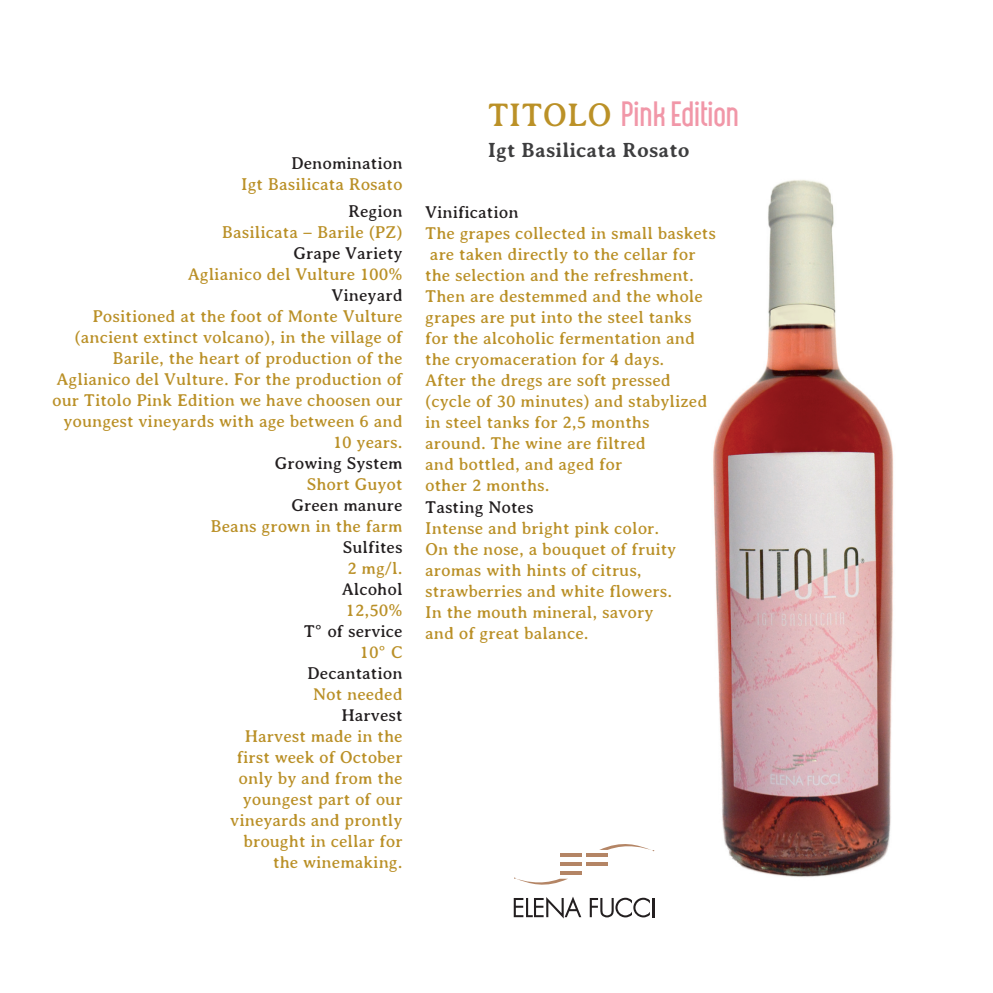
<style>
.page{position:relative;width:993px;height:993px;background:#fff}
.page>*{position:absolute;margin:0;border:0;box-sizing:border-box;transform-origin:0 0}
.t1{font:35px "Biscuit Pro";color:#f197a8}
.t2{font:700 21px "Averia Serif";color:#3e3e3f}
.t3{font:17.5px/21px "Averia Serif";color:#ba9027}
.t4{font:17.5px "Averia Serif";color:#231f20}
.s1{font-family:"Averia Serif";font-size:33.25px;color:#bb9127}
</style>
<div class="page">
<img style="left:713px;top:180px;width:181px;height:697px">
<svg style="left:513px;top:897px;width:68px;height:21px"></svg>
<svg style="left:589px;top:897px;width:65px;height:20px"></svg>
<hr style="left:560px;top:853px;width:21px;height:3px;background:#b48565">
<hr style="left:560px;top:862px;width:21px;height:3px;background:#b48565">
<hr style="left:586px;top:853px;width:21px;height:3px;background:#b48565">
<hr style="left:586px;top:862px;width:21px;height:3px;background:#b48565">
<hr style="left:560px;top:871px;width:21px;height:3px;background:#b48565">
<svg style="left:514px;top:877px;width:54px;height:8px"></svg>
<svg style="left:599px;top:844px;width:54px;height:7px"></svg>
<p class="t4" style="left:291px;top:157px;width:113px">Denomination</p>
<p class="t3" style="left:241px;top:175px;width:163px">Igt Basilicata Rosato</p>
<p class="t4" style="left:348px;top:204px;width:56px">Region</p>
<p class="t3" style="left:222px;top:223px;width:182px">Basilicata – Barile (PZ)</p>
<p class="t4" style="left:293px;top:246px;width:110px">Grape Variety</p>
<p class="t3" style="left:188px;top:265px;width:216px">Aglianico del Vulture 100%</p>
<p class="t4" style="left:331px;top:288px;width:72px">Vineyard</p>
<p class="t3" style="left:52px;top:307px;width:352px;text-align:right">Positioned at the foot of Monte Vulture (ancient extinct volcano), in the village of Barile, the heart of production of the Aglianico del Vulture. For the production of our Titolo Pink Edition we have choosen our youngest vineyards with age between 6 and 10 years.</p>
<p class="t4" style="left:275px;top:456px;width:129px">Growing System</p>
<p class="t3" style="left:307px;top:475px;width:97px">Short Guyot</p>
<p class="t4" style="left:291px;top:498px;width:113px">Green manure</p>
<p class="t3" style="left:210px;top:517px;width:193px">Beans grown in the farm</p>
<p class="t4" style="left:343px;top:540px;width:61px">Sulfites</p>
<p class="t3" style="left:347px;top:559px;width:57px">2 mg/l.</p>
<p class="t4" style="left:341px;top:582px;width:62px">Alcohol</p>
<p class="t3" style="left:346px;top:601px;width:58px">12,50%</p>
<p class="t4" style="left:304px;top:624px;width:100px">T° of service</p>
<p class="t3" style="left:360px;top:643px;width:44px">10° C</p>
<p class="t4" style="left:307px;top:666px;width:97px">Decantation</p>
<p class="t3" style="left:313px;top:685px;width:91px">Not needed</p>
<p class="t4" style="left:341px;top:708px;width:63px">Harvest</p>
<p class="t3" style="left:230px;top:727px;width:174px;text-align:right">Harvest made in the first week of October only by and from the youngest part of our vineyards and prontly brought in cellar for the winemaking.</p>
<h1 class="t1" style="left:487px;top:93px;width:253px"><span class="s1">TITOLO</span> Pink Edition</h1>
<p class="t2" style="left:487px;top:142px;width:203px">Igt Basilicata Rosato</p>
<p class="t4" style="left:425px;top:206px;width:95px">Vinification</p>
<p class="t3" style="left:425px;top:224px;width:292px">The grapes collected in small baskets are taken directly to the cellar for the selection and the refreshment.<br>Then are destemmed and the whole grapes are put into the steel tanks for the alcoholic fermentation and the cryomaceration for 4 days.<br>After the dregs are soft pressed (cycle of 30 minutes) and stabylized in steel tanks for 2,5 months<br>around. The wine are filtred<br>and bottled, and aged for<br>other 2 months.</p>
<p class="t4" style="left:425px;top:500px;width:110px">Tasting Notes</p>
<p class="t3" style="left:425px;top:518px;width:252px">Intense and bright pink color.<br>On the nose, a bouquet of fruity aromas with hints of citrus, strawberries and white flowers.<br>In the mouth mineral, savory and of great balance.</p>
</div>
